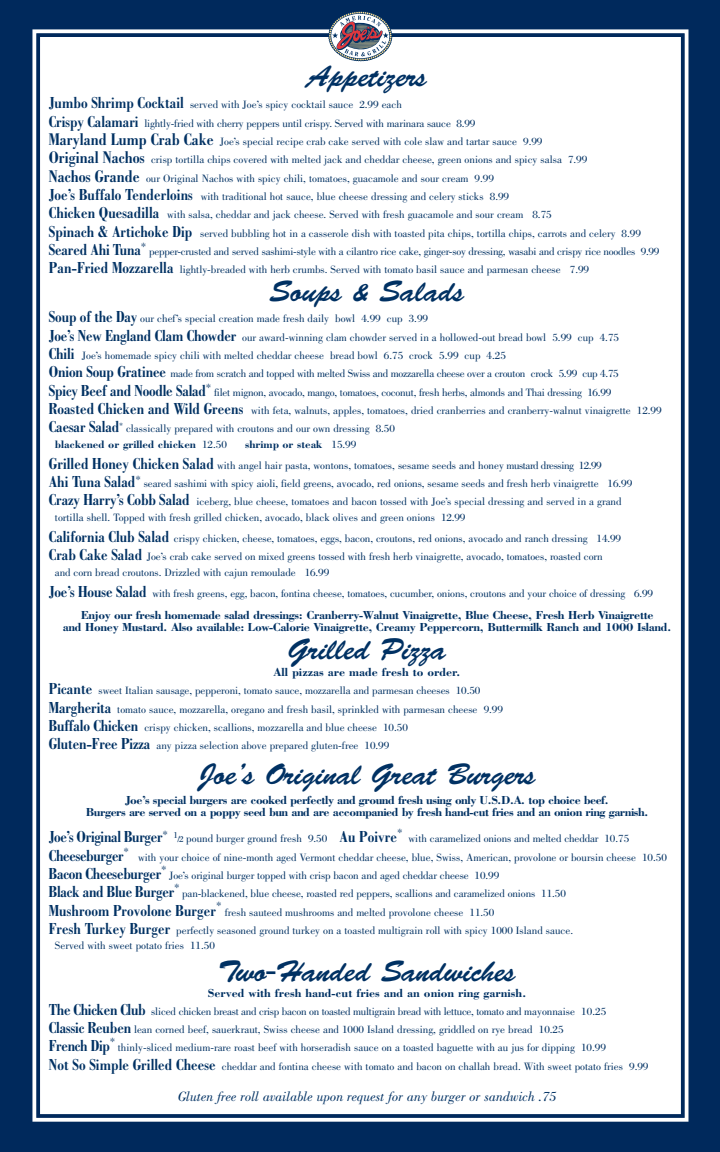
<style>
.page{position:relative;width:720px;height:1152px;background:#00295c}
.page>*{position:absolute;margin:0;border:0;box-sizing:border-box;transform-origin:0 0}
.t1{font:30px "Brush Script";letter-spacing:-.01em;color:#003163}
.t2{font:700 condensed 17px "Bodoni";letter-spacing:-.02em;color:#003163}
.t3{font:700 condensed 17px "Bodoni";color:#003163}
.t4{font:italic 14px "Bodoni";color:#003163}
.t5{font:700 12px/12px "Bodoni";letter-spacing:-.025em;color:#003163;text-align:center}
.t6{font:700 12px "Bodoni";color:#003163}
.t7{font:11px/18.3px "Bodoni";color:#003163}
.t8{font:700 11px "Bodoni";color:#003163}
.s1{font-weight:700;font-stretch:condensed;font-size:17px}
.s2{font-weight:700;font-stretch:condensed;font-size:18px}
.s3{font-size:25px}
.s4{font-weight:400}
.s5{font-weight:700}
.s6{font-size:9px}
</style>
<div class="page">
<div style="left:32px;top:29px;width:657px;height:1093px;background:#fff"></div>
<svg style="left:329px;top:11px;width:63px;height:50px"></svg>
<h1 class="t1" style="left:307px;top:68px;width:122px">Appetizers</h1>
<p class="t7" style="left:49px;top:97px;width:612px"><span class="s1">Jumbo Shrimp Cocktail</span> served with Joe’s spicy cocktail sauce 2.99 each<br><span class="s1">Crispy Calamari</span> lightly-fried with cherry peppers until crispy. Served with marinara sauce 8.99<br><span class="s2">Maryland Lump Crab Cake</span> Joe’s special recipe crab cake served with cole slaw and tartar sauce 9.99<br><span class="s2">Original Nachos</span> crisp tortilla chips covered with melted jack and cheddar cheese, green onions and spicy salsa 7.99<br><span class="s2">Nachos Grande</span> our Original Nachos with spicy chili, tomatoes, guacamole and sour cream 9.99<br><span class="s1">Joe’s Buffalo Tenderloins</span> with traditional hot sauce, blue cheese dressing and celery sticks 8.99<br><span class="s1">Chicken Quesadilla</span> with salsa, cheddar and jack cheese. Served with fresh guacamole and sour cream 8.75<br><span class="s1">Spinach &amp; Artichoke Dip</span> served bubbling hot in a casserole dish with toasted pita chips, tortilla chips, carrots and celery 8.99<br><span class="s1">Seared Ahi Tuna</span>* pepper-crusted and served sashimi-style with a cilantro rice cake, ginger-soy dressing, wasabi and crispy rice noodles 9.99<br><span class="s1">Pan-Fried Mozzarella</span> lightly-breaded with herb crumbs. Served with tomato basil sauce and parmesan cheese 7.99</p>
<h1 class="t1" style="left:269px;top:283px;width:197px">Soups <span class="s3">&amp;</span> Salads</h1>
<p class="t7" style="left:49px;top:311px;width:614px"><span class="s1">Soup of the Day</span> our chef’s special creation made fresh daily bowl 4.99 cup 3.99<br><span class="s1">Joe’s New England Clam Chowder</span> our award-winning clam chowder served in a hollowed-out bread bowl 5.99 cup 4.75<br><span class="s1">Chili</span> Joe’s homemade spicy chili with melted cheddar cheese bread bowl 6.75 crock 5.99 cup 4.25<br><span class="s1">Onion Soup Gratinee</span> made from scratch and topped with melted Swiss and mozzarella cheese over a crouton crock 5.99 cup 4.75<br><span class="s1">Spicy Beef and Noodle Salad</span>* filet mignon, avocado, mango, tomatoes, coconut, fresh herbs, almonds and Thai dressing 16.99<br><span class="s1">Roasted Chicken and Wild Greens</span> with feta, walnuts, apples, tomatoes, dried cranberries and cranberry-walnut vinaigrette 12.99<br><span class="s1">Caesar Salad</span><sup>*</sup> classically prepared with croutons and our own dressing 8.50</p>
<p class="t8" style="left:55px;top:440px;width:173px">blackened or grilled chicken <span class="s4">12.50</span></p>
<p class="t7" style="left:49px;top:434px;width:554px;line-height:21.3px;text-indent:196px"><span class="s5">shrimp or steak</span> 15.99<br><span class="s1">Grilled Honey Chicken Salad</span> with angel hair pasta, wontons, tomatoes, sesame seeds and honey mustard dressing 12.99</p>
<p class="t7" style="left:49px;top:475px;width:585px"><span class="s1">Ahi Tuna Salad</span>* seared sashimi with spicy aioli, field greens, avocado, red onions, sesame seeds and fresh herb vinaigrette 16.99<br><span class="s1">Crazy Harry’s Cobb Salad</span> iceberg, blue cheese, tomatoes and bacon tossed with Joe’s special dressing and served in a grand</p>
<p class="t7" style="left:49px;top:508px;width:574px;line-height:21px;text-indent:6px">tortilla shell. Topped with fresh grilled chicken, avocado, black olives and green onions 12.99<br><span class="s1">California Club Salad</span> crispy chicken, cheese, tomatoes, eggs, bacon, croutons, red onions, avocado and ranch dressing 14.99</p>
<p class="t7" style="left:55px;top:550px;width:549px;line-height:15.4px;text-indent:-6px"><span class="s1">Crab Cake Salad</span> Joe’s crab cake served on mixed greens tossed with fresh herb vinaigrette, avocado, tomatoes, roasted corn and corn bread croutons. Drizzled with cajun remoulade 16.99</p>
<p class="t7" style="left:49px;top:585px;width:606px"><span class="s1">Joe’s House Salad</span> with fresh greens, egg, bacon, fontina cheese, tomatoes, cucumber, onions, croutons and your choice of dressing 6.99</p>
<p class="t5" style="left:63px;top:610px;width:610px">Enjoy our fresh homemade salad dressings: Cranberry-Walnut Vinaigrette, Blue Cheese, Fresh Herb Vinaigrette<br>and Honey Mustard. Also available: Low-Calorie Vinaigrette, Creamy Peppercorn, Buttermilk Ranch and 1000 Island.</p>
<h1 class="t1" style="left:288px;top:641px;width:160px">Grilled Pizza</h1>
<p class="t6" style="left:274px;top:668px;width:189px">All pizzas are made fresh to order.</p>
<p class="t7" style="left:49px;top:682px;width:456px"><span class="s1">Picante</span> sweet Italian sausage, pepperoni, tomato sauce, mozzarella and parmesan cheeses 10.50<br><span class="s1">Margherita</span> tomato sauce, mozzarella, oregano and fresh basil, sprinkled with parmesan cheese 9.99<br><span class="s1">Buffalo Chicken</span> crispy chicken, scallions, mozzarella and blue cheese 10.50<br><span class="s1">Gluten-Free Pizza</span> any pizza selection above prepared gluten-free 10.99</p>
<h1 class="t1" style="left:198px;top:766px;width:339px">Joe’s Original Great Burgers</h1>
<p class="t5" style="left:86px;top:795px;width:564px">Joe’s special burgers are cooked perfectly and ground fresh using only U.S.D.A. top choice beef.<br>Burgers are served on a poppy seed bun and are accompanied by fresh hand-cut fries and an onion ring garnish.</p>
<p class="t7" style="left:49px;top:831px;width:355px"><span class="s1">Joe’s Original Burger</span>* <sup>1</sup><span class="s6">/2</span> pound burger ground fresh 9.50 <span class="s1">Au Poivre</span>*</p>
<p class="t7" style="left:409px;top:831px;width:222px">with caramelized onions and melted cheddar 10.75</p>
<h2 class="t2" style="left:49px;top:849px;width:82px">Cheeseburger<sup>*</sup></h2>
<p class="t7" style="left:138px;top:849px;width:530px">with your choice of nine-month aged Vermont cheddar cheese, blue, Swiss, American, provolone or boursin cheese 10.50</p>
<h2 class="t2" style="left:49px;top:868px;width:119px">Bacon Cheeseburger<sup>*</sup></h2>
<p class="t7" style="left:169px;top:867px;width:332px">Joe’s original burger topped with crisp bacon and aged cheddar cheese 10.99</p>
<h2 class="t2" style="left:49px;top:886px;width:132px">Black and Blue Burger<sup>*</sup></h2>
<p class="t7" style="left:182px;top:885px;width:385px">pan-blackened, blue cheese, roasted red peppers, scallions and caramelized onions 11.50</p>
<h2 class="t3" style="left:49px;top:904px;width:174px">Mushroom Provolone Burger<sup>*</sup></h2>
<p class="t7" style="left:49px;top:904px;width:526px;text-indent:176px">fresh sauteed mushrooms and melted provolone cheese 11.50<br><span class="s1">Fresh Turkey Burger</span> perfectly seasoned ground turkey on a toasted multigrain roll with spicy 1000 Island sauce.</p>
<p class="t7" style="left:55px;top:937px;width:162px">Served with sweet potato fries 11.50</p>
<h1 class="t1" style="left:218px;top:963px;width:299px">Two-Handed Sandwiches</h1>
<p class="t6" style="left:208px;top:988px;width:320px">Served with fresh hand-cut fries and an onion ring garnish.</p>
<p class="t7" style="left:49px;top:1003px;width:559px"><span class="s1">The Chicken Club</span> sliced chicken breast and crisp bacon on toasted multigrain bread with lettuce, tomato and mayonnaise 10.25<br><span class="s1">Classic Reuben</span> lean corned beef, sauerkraut, Swiss cheese and 1000 Island dressing, griddled on rye bread 10.25</p>
<h2 class="t2" style="left:49px;top:1040px;width:68px">French Dip<sup>*</sup></h2>
<p class="t7" style="left:49px;top:1040px;width:601px;text-indent:69px">thinly-sliced medium-rare roast beef with horseradish sauce on a toasted baguette with au jus for dipping 10.99<br><span class="s1">Not So Simple Grilled Cheese</span> cheddar and fontina cheese with tomato and bacon on challah bread. With sweet potato fries 9.99</p>
<p class="t4" style="left:178px;top:1091px;width:380px">Gluten free roll available upon request for any burger or sandwich .75</p>
</div>
